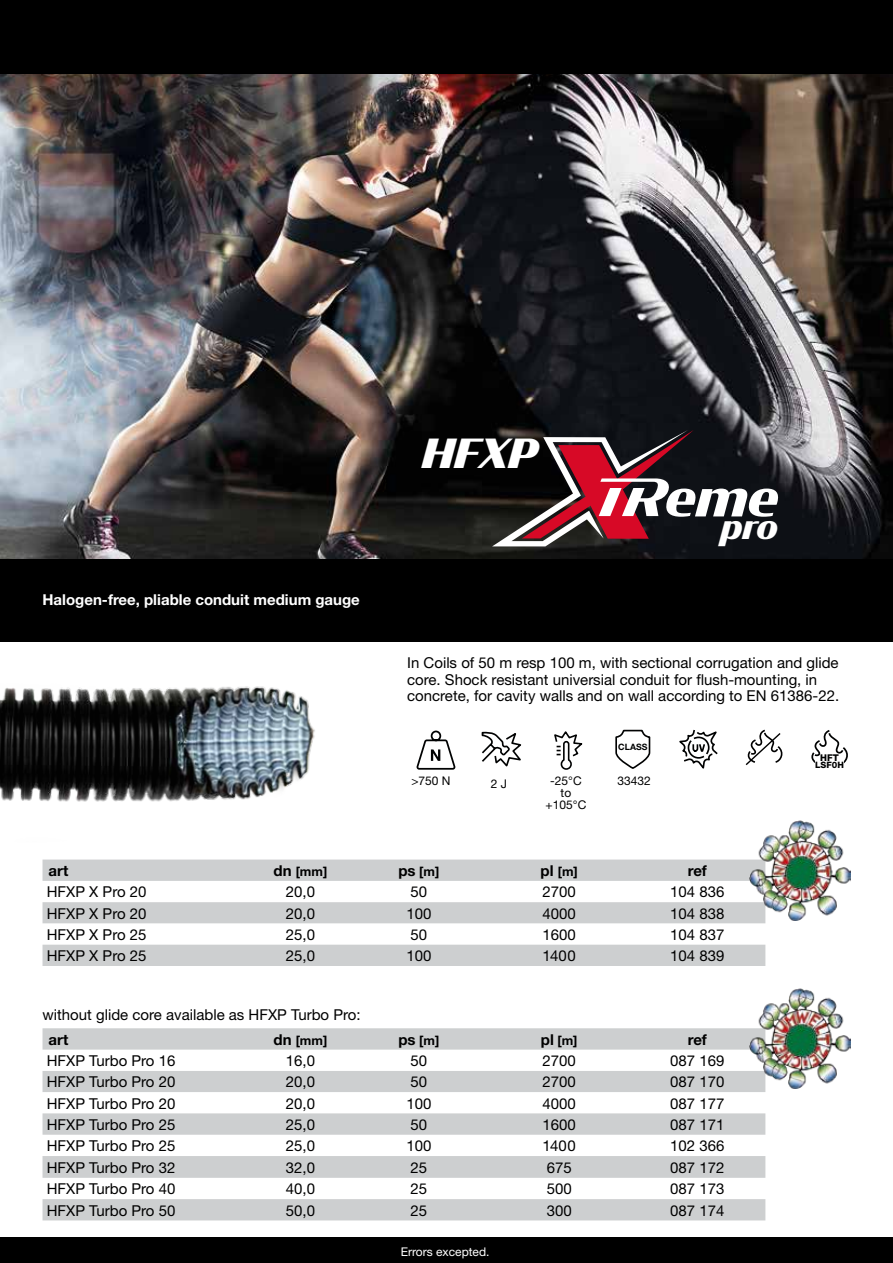
<style>
.page{position:relative;width:893px;height:1263px;background:#fff}
.page>*{position:absolute;margin:0;border:0;box-sizing:border-box;transform-origin:0 0}
.t1{font:italic 700 55.5px "Condor";color:#fff}
.t2{font:italic 900 39.9px "Condor";color:#fff}
.t3{font:15px/16.5px "Helvetica Neue";color:#000}
.t4{font:700 15px "Helvetica Neue CE";color:#fff}
.t5{font:700 15px "Helvetica Neue";color:#000}
.t6{font:15px "Helvetica Neue CE";color:#000}
.t7{font:700 12.75px "Helvetica Neue";color:#000}
.t8{font:12px/12px "Helvetica Neue";color:#000;text-align:center}
.t9{font:12px "Helvetica Neue";color:#fff}
.t10{font:800 9.3px "Helvetica Neue";color:#010202}
.t11{font:700 8.85px "Helvetica Neue CE";color:#010202}
.t12{font:800 8.85px "Helvetica Neue";color:#010202}
.s1{font-size:15px}
</style>
<div class="page">
<div style="left:0;top:1237px;width:893px;height:26px;background:#000"></div>
<img style="left:0;top:74px;width:893px;height:485px">
<div style="left:0;top:0;width:893px;height:74px;background:#000"></div>
<svg style="left:492px;top:430px;width:202px;height:116px;background:#5a3339"></svg>
<div style="left:0;top:559px;width:893px;height:83px;background:#000"></div>
<img style="left:0;top:686px;width:315px;height:116px">
<svg style="left:416px;top:731px;width:39px;height:39px"></svg>
<svg style="left:615px;top:730px;width:36px;height:39px"></svg>
<svg style="left:554px;top:731px;width:29px;height:39px"></svg>
<svg style="left:679px;top:730px;width:39px;height:39px"></svg>
<svg style="left:811px;top:730px;width:37px;height:34px"></svg>
<hr style="left:815px;top:761px;width:29px;height:4px;background:#fff">
<svg style="left:482px;top:731px;width:39px;height:36px"></svg>
<svg style="left:745px;top:729px;width:38px;height:36px"></svg>
<svg style="left:43px;top:859px;width:722px;height:107px;fill:#cdcfd0"></svg>
<img style="left:749px;top:821px;width:101px;height:99px">
<svg style="left:43px;top:1028px;width:722px;height:192px;fill:#cdcfd0"></svg>
<img style="left:749px;top:989px;width:101px;height:99px">
<p class="t4" style="left:43px;top:590px;width:319px">Halogen-free, pliable conduit medium gauge</p>
<h2 class="t2" style="left:423px;top:426px;width:117px">HFXP</h2>
<h1 class="t1" style="left:667px;top:459px;width:115px">eme<sub>pro</sub></h1>
<p class="t3" style="left:407px;top:655px;width:433px">In Coils of 50 m resp 100 m, with sectional corrugation and glide core. Shock resistant universial conduit for flush-mounting, in concrete, for cavity walls and on wall according to EN 61386-22.</p>
<p class="t11" style="left:618px;top:742px;width:31px">CLASS</p>
<p class="t8" style="left:546px;top:775px;width:42px">-25°C to +105°C</p>
<p class="t8" style="left:411px;top:775px;width:41px">&gt;750 N</p>
<p class="t8" style="left:491px;top:777px;width:18px">2 J</p>
<p class="t8" style="left:617px;top:775px;width:35px">33432</p>
<p class="t10" style="left:820px;top:752px;width:20px">HFT</p>
<p class="t12" style="left:815px;top:759px;width:30px">LSF0H</p>
<p class="t5" style="left:49px;top:861px;width:21px">art</p>
<p class="t7" style="left:273px;top:864px;width:55px"><span class="s1">dn</span> [mm]</p>
<p class="t7" style="left:398px;top:864px;width:42px"><span class="s1">ps</span> [m]</p>
<p class="t7" style="left:541px;top:864px;width:39px"><span class="s1">pl</span> [m]</p>
<p class="t5" style="left:688px;top:861px;width:21px">ref</p>
<p class="t3" style="left:47px;top:884px;width:101px">HFXP X Pro 20</p>
<p class="t3" style="left:286px;top:884px;width:31px">20,0</p>
<p class="t3" style="left:410px;top:884px;width:18px">50</p>
<p class="t3" style="left:542px;top:884px;width:35px">2700</p>
<p class="t3" style="left:670px;top:884px;width:56px">104 836</p>
<p class="t3" style="left:47px;top:905px;width:101px">HFXP X Pro 20</p>
<p class="t3" style="left:286px;top:905px;width:31px">20,0</p>
<p class="t3" style="left:406px;top:905px;width:27px">100</p>
<p class="t3" style="left:542px;top:905px;width:35px">4000</p>
<p class="t3" style="left:670px;top:905px;width:56px">104 838</p>
<p class="t3" style="left:47px;top:926px;width:101px">HFXP X Pro 25</p>
<p class="t3" style="left:286px;top:926px;width:31px">25,0</p>
<p class="t3" style="left:410px;top:926px;width:18px">50</p>
<p class="t3" style="left:542px;top:926px;width:35px">1600</p>
<p class="t3" style="left:670px;top:926px;width:56px">104 837</p>
<p class="t3" style="left:47px;top:947px;width:101px">HFXP X Pro 25</p>
<p class="t3" style="left:286px;top:947px;width:31px">25,0</p>
<p class="t3" style="left:406px;top:947px;width:27px">100</p>
<p class="t6" style="left:543px;top:947px;width:35px">1400</p>
<p class="t3" style="left:670px;top:947px;width:56px">104 839</p>
<p class="t3" style="left:43px;top:1006px;width:320px">without glide core available as HFXP Turbo Pro:</p>
<p class="t5" style="left:49px;top:1030px;width:21px">art</p>
<p class="t7" style="left:273px;top:1032px;width:55px"><span class="s1">dn</span> [mm]</p>
<p class="t7" style="left:398px;top:1032px;width:42px"><span class="s1">ps</span> [m]</p>
<p class="t7" style="left:541px;top:1032px;width:38px"><span class="s1">pl</span> [m]</p>
<p class="t5" style="left:688px;top:1030px;width:21px">ref</p>
<p class="t3" style="left:47px;top:1052px;width:130px">HFXP Turbo Pro 16</p>
<p class="t3" style="left:286px;top:1052px;width:31px">16,0</p>
<p class="t3" style="left:410px;top:1052px;width:18px">50</p>
<p class="t3" style="left:542px;top:1052px;width:35px">2700</p>
<p class="t3" style="left:670px;top:1052px;width:56px">087 169</p>
<p class="t3" style="left:47px;top:1073px;width:130px">HFXP Turbo Pro 20</p>
<p class="t3" style="left:286px;top:1073px;width:31px">20,0</p>
<p class="t3" style="left:410px;top:1073px;width:18px">50</p>
<p class="t3" style="left:542px;top:1073px;width:35px">2700</p>
<p class="t3" style="left:670px;top:1073px;width:56px">087 170</p>
<p class="t3" style="left:47px;top:1095px;width:130px">HFXP Turbo Pro 20</p>
<p class="t3" style="left:286px;top:1095px;width:31px">20,0</p>
<p class="t3" style="left:406px;top:1095px;width:27px">100</p>
<p class="t3" style="left:542px;top:1095px;width:35px">4000</p>
<p class="t3" style="left:670px;top:1095px;width:56px">087 177</p>
<p class="t3" style="left:47px;top:1116px;width:130px">HFXP Turbo Pro 25</p>
<p class="t3" style="left:286px;top:1116px;width:31px">25,0</p>
<p class="t3" style="left:410px;top:1116px;width:18px">50</p>
<p class="t3" style="left:542px;top:1116px;width:35px">1600</p>
<p class="t3" style="left:670px;top:1116px;width:56px">087 171</p>
<p class="t3" style="left:47px;top:1137px;width:130px">HFXP Turbo Pro 25</p>
<p class="t3" style="left:286px;top:1137px;width:31px">25,0</p>
<p class="t3" style="left:406px;top:1137px;width:27px">100</p>
<p class="t6" style="left:543px;top:1137px;width:35px">1400</p>
<p class="t3" style="left:670px;top:1137px;width:56px">102 366</p>
<p class="t3" style="left:47px;top:1159px;width:130px">HFXP Turbo Pro 32</p>
<p class="t3" style="left:286px;top:1159px;width:31px">32,0</p>
<p class="t3" style="left:410px;top:1159px;width:18px">25</p>
<p class="t3" style="left:547px;top:1159px;width:27px">675</p>
<p class="t3" style="left:670px;top:1159px;width:56px">087 172</p>
<p class="t3" style="left:47px;top:1180px;width:130px">HFXP Turbo Pro 40</p>
<p class="t3" style="left:286px;top:1180px;width:31px">40,0</p>
<p class="t3" style="left:410px;top:1180px;width:18px">25</p>
<p class="t3" style="left:547px;top:1180px;width:27px">500</p>
<p class="t3" style="left:670px;top:1180px;width:56px">087 173</p>
<p class="t3" style="left:47px;top:1202px;width:130px">HFXP Turbo Pro 50</p>
<p class="t3" style="left:286px;top:1202px;width:31px">50,0</p>
<p class="t3" style="left:410px;top:1202px;width:18px">25</p>
<p class="t3" style="left:547px;top:1202px;width:27px">300</p>
<p class="t3" style="left:670px;top:1202px;width:56px">087 174</p>
<p class="t9" style="left:401px;top:1244px;width:90px">Errors excepted.</p>
</div>
